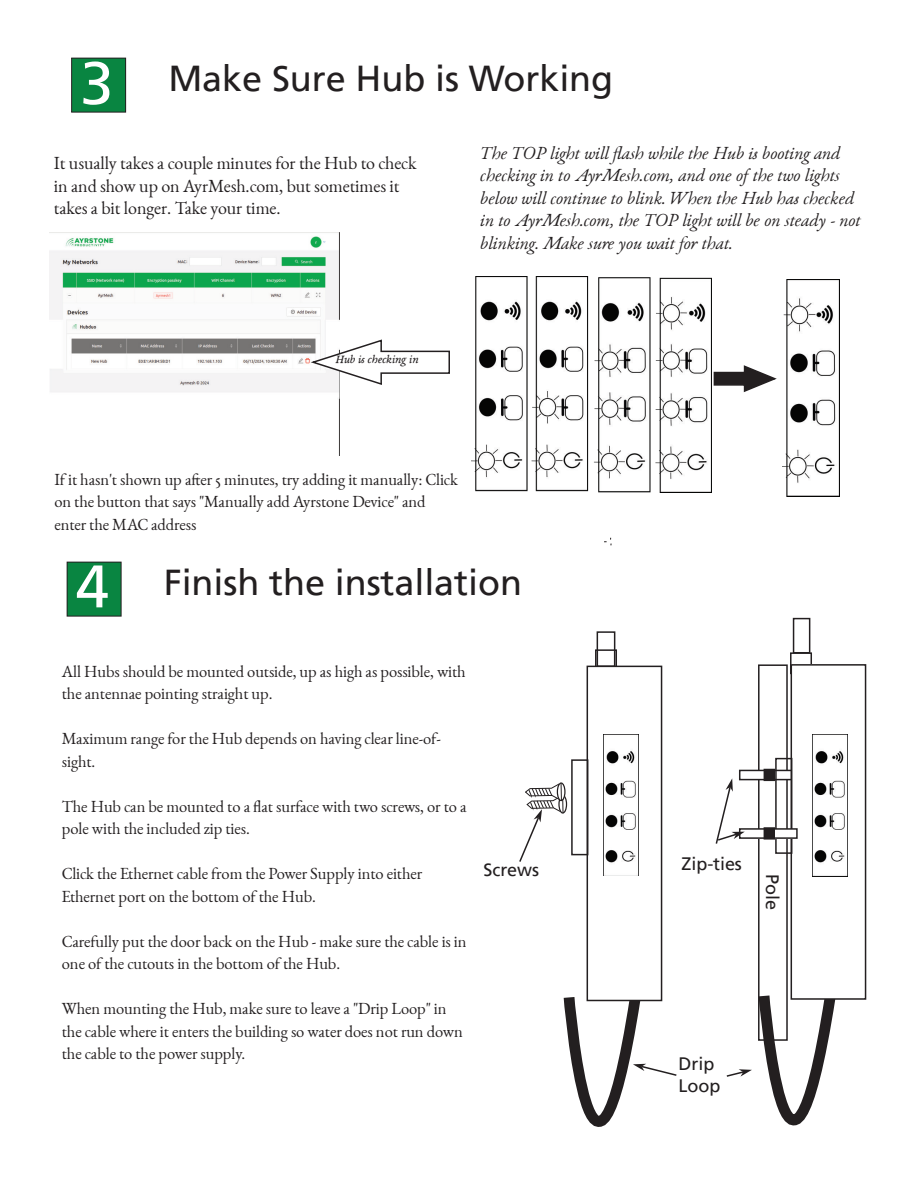
<style>
.page{position:relative;width:918px;height:1188px;background:#fff}
.page>*{position:absolute;margin:0;border:0;box-sizing:border-box;transform-origin:0 0}
.t1{font:60px "Frutiger LT";color:#fff}
.t2{font:36px "Frutiger LT";letter-spacing:-.005em;color:#231f20}
.t3{font:italic 18px/22.5px "EB Garamond 12";letter-spacing:-.005em;color:#231f20}
.t4{font:18px/22.5px "EB Garamond 12";letter-spacing:-.005em;color:#231f20}
.t5{font:18px/22.5px "Frutiger LT";letter-spacing:-.005em;color:#231f20}
.t6{font:16.5px/22.5px "EB Garamond 12";letter-spacing:-.005em;color:#231f20}
.t7{font:italic 12px "EB Garamond 08";letter-spacing:-.005em;color:#231f20}
.s1{font-size:60px;color:#fff}
</style>
<div class="page">
<svg style="left:713px;top:365px;width:64px;height:27px"></svg>
<div style="left:72px;top:58px;width:54px;height:54px;background:#098541"></div>
<div style="left:72px;top:58px;width:54px;height:54px;border:1px dashed #231f20"></div>
<div style="left:67px;top:562px;width:54px;height:54px;background:#098541"></div>
<div style="left:67px;top:562px;width:54px;height:54px;border:1px dashed #231f20"></div>
<div style="left:758px;top:664px;width:30px;height:377px;border:2px solid #231f20"></div>
<div style="left:740px;top:770px;width:57px;height:10px;background:#fff"></div>
<div style="left:739px;top:770px;width:59px;height:10px;border:2px solid #231f20"></div>
<div style="left:764px;top:770px;width:10px;height:10px;background:#231f20"></div>
<div style="left:764px;top:769px;width:11px;height:12px;border:2px solid #231f20"></div>
<svg style="left:559px;top:796px;width:8px;height:17px"></svg>
<div style="left:558px;top:795px;width:9px;height:19px;border:1px solid #231f20;border-radius:50%"></div>
<div style="left:557px;top:782px;width:9px;height:19px;border:1px solid #231f20;border-radius:50%"></div>
<svg style="left:519px;top:783px;width:44px;height:79px"></svg>
<svg style="left:726px;top:985px;width:110px;height:141px"></svg>
<svg style="left:604px;top:538px;width:8px;height:7px"></svg>
<div style="left:595px;top:649px;width:22px;height:22px;border:2px solid #231f20"></div>
<div style="left:597px;top:631px;width:18px;height:36px;border:2px solid #231f20"></div>
<div style="left:790px;top:652px;width:22px;height:22px;border:2px solid #231f20"></div>
<div style="left:793px;top:618px;width:17px;height:35px;border:2px solid #231f20"></div>
<svg style="left:563px;top:986px;width:114px;height:141px"></svg>
<div style="left:587px;top:666px;width:75px;height:334px;background:#fff"></div>
<div style="left:587px;top:666px;width:75px;height:335px;border:2px solid #231f20"></div>
<div style="left:571px;top:759px;width:17px;height:96px;border:2px solid #231f20"></div>
<div style="left:791px;top:665px;width:75px;height:334px;background:#fff"></div>
<div style="left:791px;top:664px;width:75px;height:336px;border:2px solid #231f20"></div>
<div style="left:775px;top:758px;width:17px;height:96px;border:2px solid #231f20"></div>
<div style="left:740px;top:829px;width:57px;height:9px;background:#fff"></div>
<div style="left:739px;top:828px;width:59px;height:11px;border:2px solid #231f20"></div>
<div style="left:764px;top:828px;width:10px;height:11px;background:#231f20"></div>
<div style="left:764px;top:827px;width:11px;height:13px;border:2px solid #231f20"></div>
<svg style="left:715px;top:778px;width:31px;height:66px"></svg>
<img style="left:471px;top:277px;width:240px;height:215px">
<img style="left:782px;top:279px;width:58px;height:218px">
<img style="left:604px;top:734px;width:34px;height:142px">
<img style="left:812px;top:734px;width:35px;height:142px">
<img style="left:49px;top:233px;width:291px;height:223px">
<svg style="left:311px;top:338px;width:139px;height:48px"></svg>
<h1 class="t1" style="left:80px;top:48px;width:35px">3</h1>
<h2 class="t2" style="left:168px;top:57px;width:446px">Make Sure Hub is Working</h2>
<p class="t4" style="left:54px;top:154px;width:364px">It usually takes a couple minutes for the Hub to check in and show up on AyrMesh.com, but sometimes it takes a bit longer. Take your time.</p>
<p class="t7" style="left:336px;top:354px;width:84px">Hub is checking in</p>
<p class="t3" style="left:480px;top:144px;width:382px">The TOP light will flash while the Hub is booting and checking in to AyrMesh.com, and one of the two lights below will continue to blink. When the Hub has checked in to AyrMesh.com, the TOP light will be on steady - not blinking. Make sure you wait for that.</p>
<p class="t6" style="left:54px;top:470px;width:405px">If it hasn't shown up after 5 minutes, try adding it manually: Click on the button that says "Manually add Ayrstone Device" and enter the MAC address</p>
<h2 class="t2" style="left:76px;top:561px;width:448px"><span class="s1">4</span> Finish the installation</h2>
<p class="t6" style="left:62px;top:662px;width:405px">All Hubs should be mounted outside, up as high as possible, with the antennae pointing straight up.</p>
<p class="t6" style="left:62px;top:729px;width:381px">Maximum range for the Hub depends on having clear line-of&shy;sight.</p>
<p class="t6" style="left:62px;top:797px;width:406px">The Hub can be mounted to a flat surface with two screws, or to a pole with the included zip ties.</p>
<p class="t6" style="left:62px;top:864px;width:362px">Click the Ethernet cable from the Power Supply into either<br>Ethernet port on the bottom of the Hub.</p>
<p class="t6" style="left:62px;top:932px;width:406px">Carefully put the door back on the Hub - make sure the cable is in one of the cutouts in the bottom of the Hub.</p>
<p class="t6" style="left:62px;top:999px;width:402px">When mounting the Hub, make sure to leave a "Drip Loop" in the cable where it enters the building so water does not run down the cable to the power supply.</p>
<p class="t5" style="left:484px;top:859px;width:57px">Screws</p>
<p class="t5" style="left:682px;top:853px;width:62px">Zip-ties</p>
<p class="t5" style="left:784px;top:874px;width:37px;rotate:90deg">Pole</p>
<p class="t5" style="left:679px;top:1052px;width:43px">Drip<br>Loop</p>
</div>
